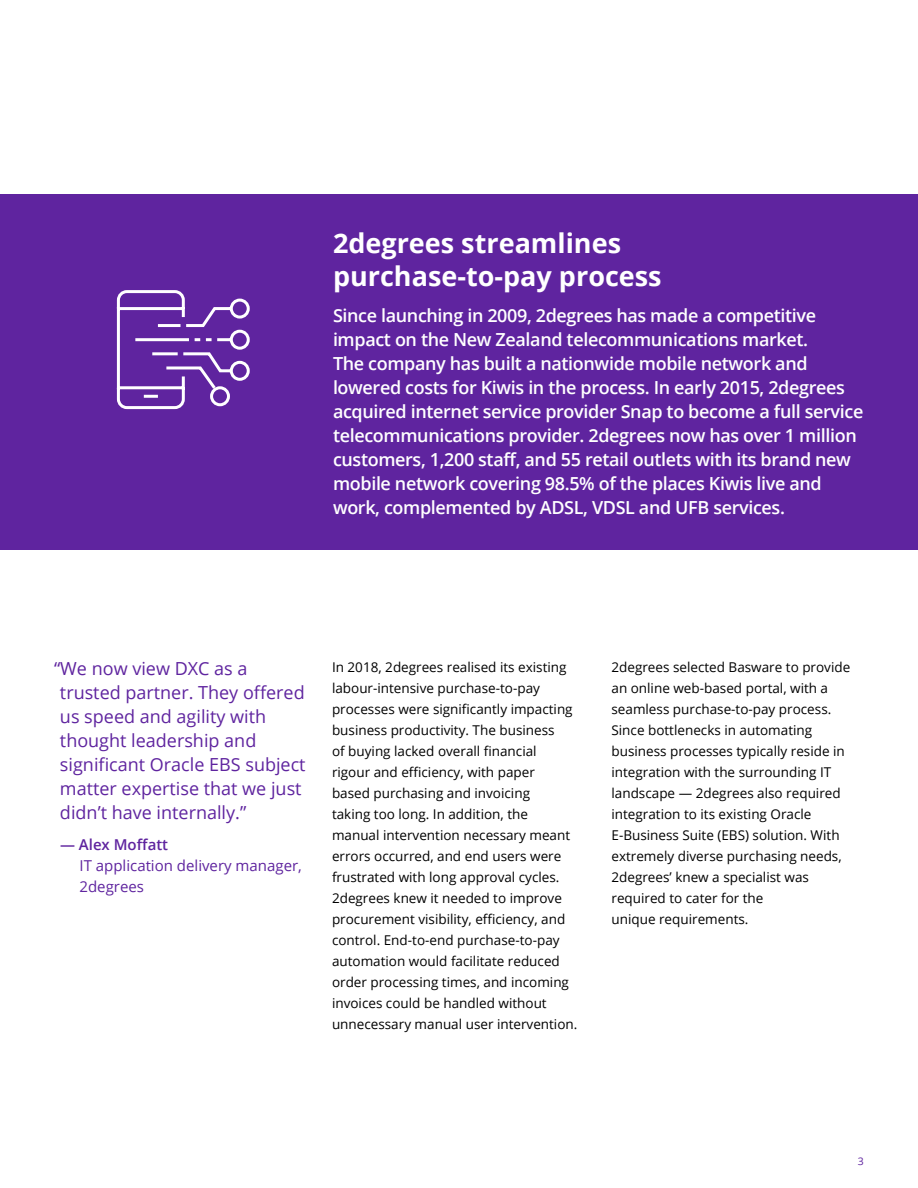
<style>
.page{position:relative;width:918px;height:1188px;background:#fff}
.page>*{position:absolute;margin:0;border:0;box-sizing:border-box;transform-origin:0 0}
.t1{font:700 27px/33px "Open Sans";color:#fff}
.t2{font:600 18px/24px "Open Sans";letter-spacing:-.02em;color:#fff}
.t3{font:18px/24px "Open Sans";color:#5f249f}
.t4{font:15px/21px "Open Sans";color:#5f249f}
.t5{font:600 15px "Open Sans";color:#5f249f}
.t6{font:13.5px/21px "Open Sans";color:#000}
.t7{font:10.5px "Open Sans";color:#5f249f}
</style>
<div class="page">
<div style="left:0;top:194px;width:918px;height:356px;background:#5f249f"></div>
<svg style="left:116px;top:290px;width:134px;height:120px"></svg>
<h1 class="t1" style="left:333px;top:226px;width:330px">2degrees streamlines purchase-to-pay process</h1>
<p class="t2" style="left:333px;top:303px;width:532px">Since launching in 2009, 2degrees has made a competitive impact on the New Zealand telecommunications market.<br>The company has built a nationwide mobile network and lowered costs for Kiwis in the process. In early 2015, 2degrees acquired internet service provider Snap to become a full service telecommunications provider. 2degrees now has over 1 million customers, 1,200 staff, and 55 retail outlets with its brand new mobile network covering 98.5% of the places Kiwis live and work, complemented by ADSL, VDSL and UFB services.</p>
<h2 class="t3" style="left:60px;top:656px;width:247px;text-indent:-6px">“We now view DXC as a trusted partner. They offered us speed and agility with thought leadership and significant Oracle EBS subject matter expertise that we just didn’t have internally.”</h2>
<p class="t5" style="left:60px;top:834px;width:110px">— Alex Moffatt</p>
<p class="t4" style="left:80px;top:855px;width:224px">IT application delivery manager,<br>2degrees</p>
<p class="t6" style="left:332px;top:656px;width:247px">In 2018, 2degrees realised its existing labour-intensive purchase-to-pay processes were significantly impacting business productivity. The business<br>of buying lacked overall financial rigour and efficiency, with paper<br>based purchasing and invoicing<br>taking too long. In addition, the manual intervention necessary meant errors occurred, and end users were frustrated with long approval cycles.<br>2degrees knew it needed to improve procurement visibility, efficiency, and control. End-to-end purchase-to-pay automation would facilitate reduced order processing times, and incoming invoices could be handled without unnecessary manual user intervention.</p>
<p class="t6" style="left:612px;top:656px;width:240px">2degrees selected Basware to provide an online web-based portal, with a seamless purchase-to-pay process.<br>Since bottlenecks in automating business processes typically reside in integration with the surrounding IT landscape — 2degrees also required integration to its existing Oracle E-Business Suite (EBS) solution. With extremely diverse purchasing needs, 2degrees’ knew a specialist was required to cater for the<br>unique requirements.</p>
<p class="t7" style="left:858px;top:1154px;width:8px">3</p>
</div>
